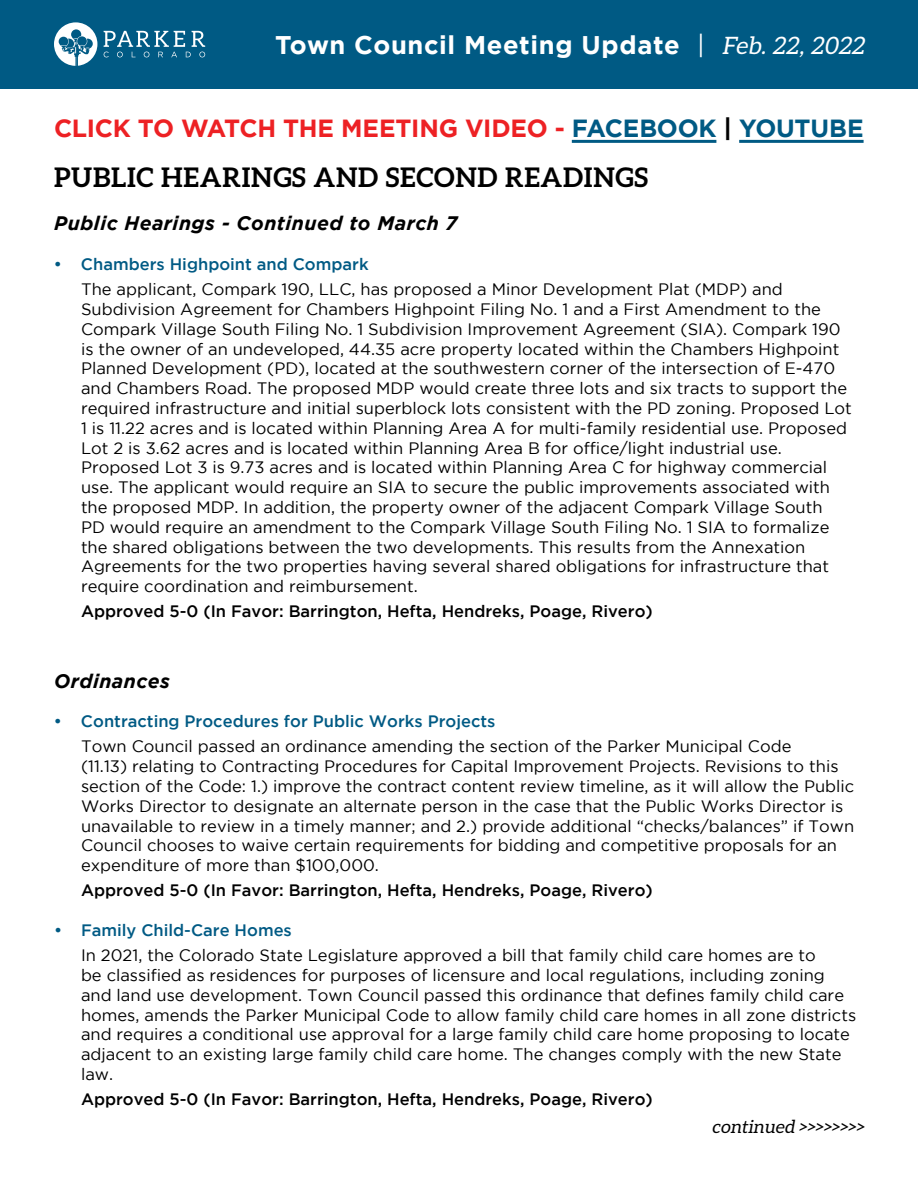
<style>
.page{position:relative;width:918px;height:1188px;background:#fff}
.page>*{position:absolute;margin:0;border:0;box-sizing:border-box;transform-origin:0 0}
.t1{font:700 27px "Aleo";letter-spacing:.025em;color:#000}
.t2{font:700 25.5px "Gotham";letter-spacing:.025em;color:#fff}
.t3{font:700 24.75px "Gotham";letter-spacing:-.015em;color:#ed2124}
.t4{font:italic 700 19.5px "Gotham";letter-spacing:.025em;color:#000}
.t5{font:italic 18px "Aleo";color:#000}
.t6{font:16.5px/19.8px "Gotham";color:#000}
.t7{font:500 16.5px "Gotham";color:#000}
.t8{font:500 16.5px "Gotham";color:#005a84}
.s1{font-weight:400}
.s2{font-family:"Aleo";font-weight:400;font-style:italic;font-size:24px}
.s3{color:#005a84}
.s4{color:#000}
</style>
<div class="page">
<div style="left:0;top:0;width:918px;height:88px;background:#005a84"></div>
<svg style="left:54px;top:22px;width:43px;height:44px"></svg>
<svg style="left:104px;top:31px;width:101px;height:26px"></svg>
<hr style="left:572px;top:140px;width:144px;height:3px;background:#005a84">
<hr style="left:739px;top:140px;width:125px;height:3px;background:#005a84">
<h2 class="t2" style="left:275px;top:30px;width:595px">Town Council Meeting Update <span class="s1">|</span> <span class="s2">Feb. 22, 2022</span></h2>
<h3 class="t3" style="left:54px;top:114px;width:811px">CLICK TO WATCH THE MEETING VIDEO - <span class="s3">FACEBOOK</span> <span class="s4">|</span> <span class="s3">YOUTUBE</span></h3>
<h1 class="t1" style="left:54px;top:162px;width:596px">PUBLIC HEARINGS AND SECOND READINGS</h1>
<p class="t4" style="left:54px;top:212px;width:405px">Public Hearings - Continued to March 7</p>
<p class="t8" style="left:54px;top:255px;width:316px">• Chambers Highpoint and Compark</p>
<p class="t6" style="left:81px;top:279px;width:772px">The applicant, Compark 190, LLC, has proposed a Minor Development Plat (MDP) and Subdivision Agreement for Chambers Highpoint Filing No. 1 and a First Amendment to the Compark Village South Filing No. 1 Subdivision Improvement Agreement (SIA). Compark 190 is the owner of an undeveloped, 44.35 acre property located within the Chambers Highpoint Planned Development (PD), located at the southwestern corner of the intersection of E-470 and Chambers Road. The proposed MDP would create three lots and six tracts to support the required infrastructure and initial superblock lots consistent with the PD zoning. Proposed Lot 1 is 11.22 acres and is located within Planning Area A for multi-family residential use. Proposed Lot 2 is 3.62 acres and is located within Planning Area B for office/light industrial use.<br>Proposed Lot 3 is 9.73 acres and is located within Planning Area C for highway commercial use. The applicant would require an SIA to secure the public improvements associated with the proposed MDP. In addition, the property owner of the adjacent Compark Village South<br>PD would require an amendment to the Compark Village South Filing No. 1 SIA to formalize the shared obligations between the two developments. This results from the Annexation Agreements for the two properties having several shared obligations for infrastructure that require coordination and reimbursement.</p>
<p class="t7" style="left:81px;top:602px;width:573px">Approved 5-0 (In Favor: Barrington, Hefta, Hendreks, Poage, Rivero)</p>
<p class="t4" style="left:54px;top:669px;width:117px">Ordinances</p>
<p class="t8" style="left:54px;top:712px;width:443px">• Contracting Procedures for Public Works Projects</p>
<p class="t6" style="left:81px;top:736px;width:775px">Town Council passed an ordinance amending the section of the Parker Municipal Code<br>(11.13) relating to Contracting Procedures for Capital Improvement Projects. Revisions to this section of the Code: 1.) improve the contract content review timeline, as it will allow the Public Works Director to designate an alternate person in the case that the Public Works Director is unavailable to review in a timely manner; and 2.) provide additional “checks/balances” if Town Council chooses to waive certain requirements for bidding and competitive proposals for an expenditure of more than $100,000.</p>
<p class="t7" style="left:81px;top:881px;width:573px">Approved 5-0 (In Favor: Barrington, Hefta, Hendreks, Poage, Rivero)</p>
<p class="t8" style="left:54px;top:921px;width:239px">• Family Child-Care Homes</p>
<p class="t6" style="left:81px;top:945px;width:777px">In 2021, the Colorado State Legislature approved a bill that family child care homes are to<br>be classified as residences for purposes of licensure and local regulations, including zoning and land use development. Town Council passed this ordinance that defines family child care homes, amends the Parker Municipal Code to allow family child care homes in all zone districts and requires a conditional use approval for a large family child care home proposing to locate adjacent to an existing large family child care home. The changes comply with the new State law.</p>
<p class="t7" style="left:81px;top:1090px;width:573px">Approved 5-0 (In Favor: Barrington, Hefta, Hendreks, Poage, Rivero)</p>
<p class="t5" style="left:712px;top:1116px;width:157px">continued &gt;&gt;&gt;&gt;&gt;&gt;&gt;&gt;</p>
</div>
